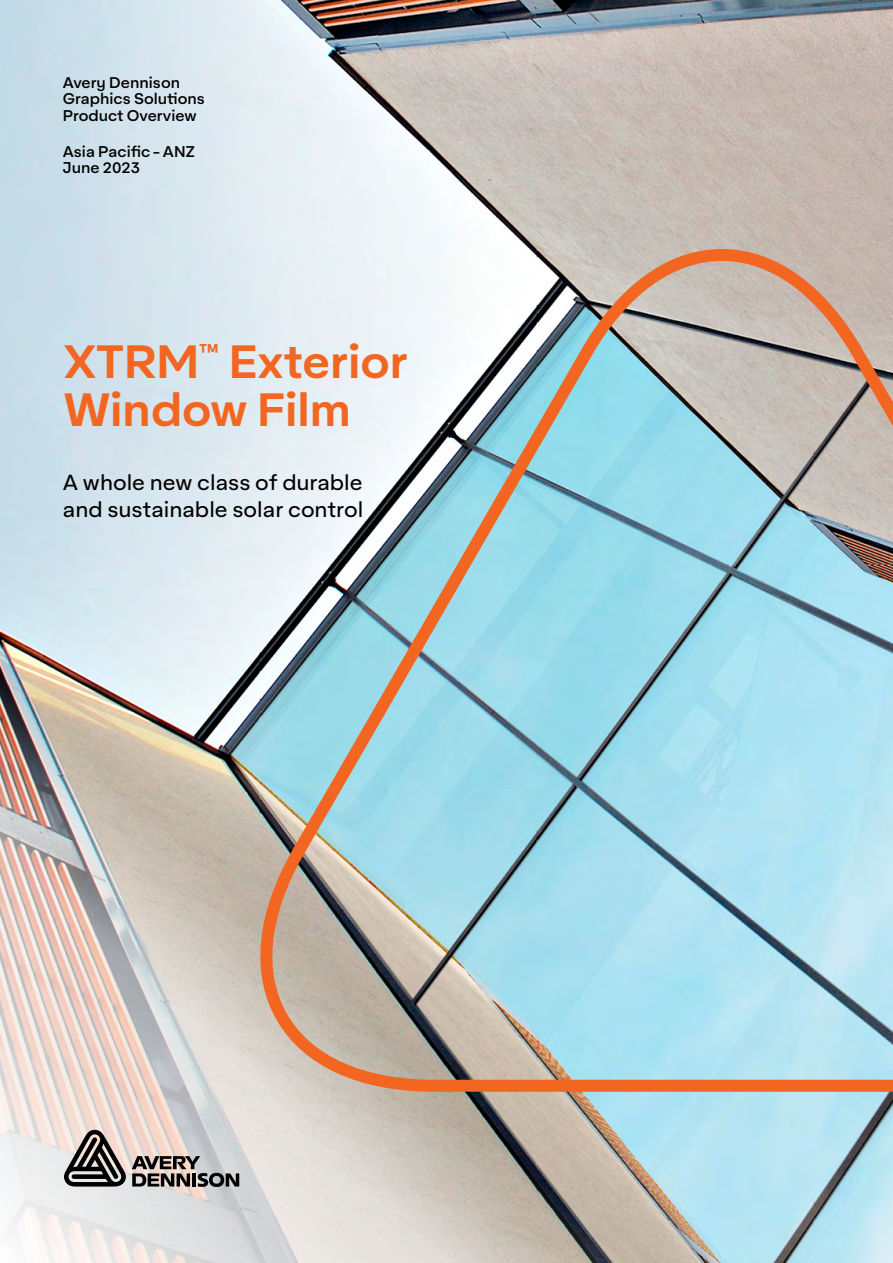
<style>
.page{position:relative;width:893px;height:1263px;background:#fff}
.page>*{position:absolute;margin:0;border:0;box-sizing:border-box;transform-origin:0 0}
.t1{font:600 45px/48px "Aktifo A";color:#f26621}
.t2{font:21px/27px "Aktifo A";color:#000}
.t3{font:500 15px/16.5px "Aktifo A";color:#000}
</style>
<div class="page">
<img style="left:0;top:0;width:893px;height:1263px">
<img style="left:0;top:549px;width:773px;height:714px">
<svg style="left:246px;top:243px;width:647px;height:855px;background:#b0ccd1"></svg>
<svg style="left:64px;top:1129px;width:62px;height:57px;background:#827b78"></svg>
<svg style="left:132px;top:1156px;width:107px;height:31px;background:#807b79"></svg>
<p class="t3" style="left:63px;top:74px;width:144px">Avery Dennison<br>Graphics Solutions<br>Product Overview</p>
<p class="t3" style="left:63px;top:143px;width:133px">Asia Pacific - ANZ<br>June 2023</p>
<h1 class="t1" style="left:64px;top:337px;width:345px">XTRM<sup>™</sup> Exterior<br>Window Film</h1>
<h2 class="t2" style="left:63px;top:468px;width:302px">A whole new class of durable and sustainable solar control</h2>
</div>
